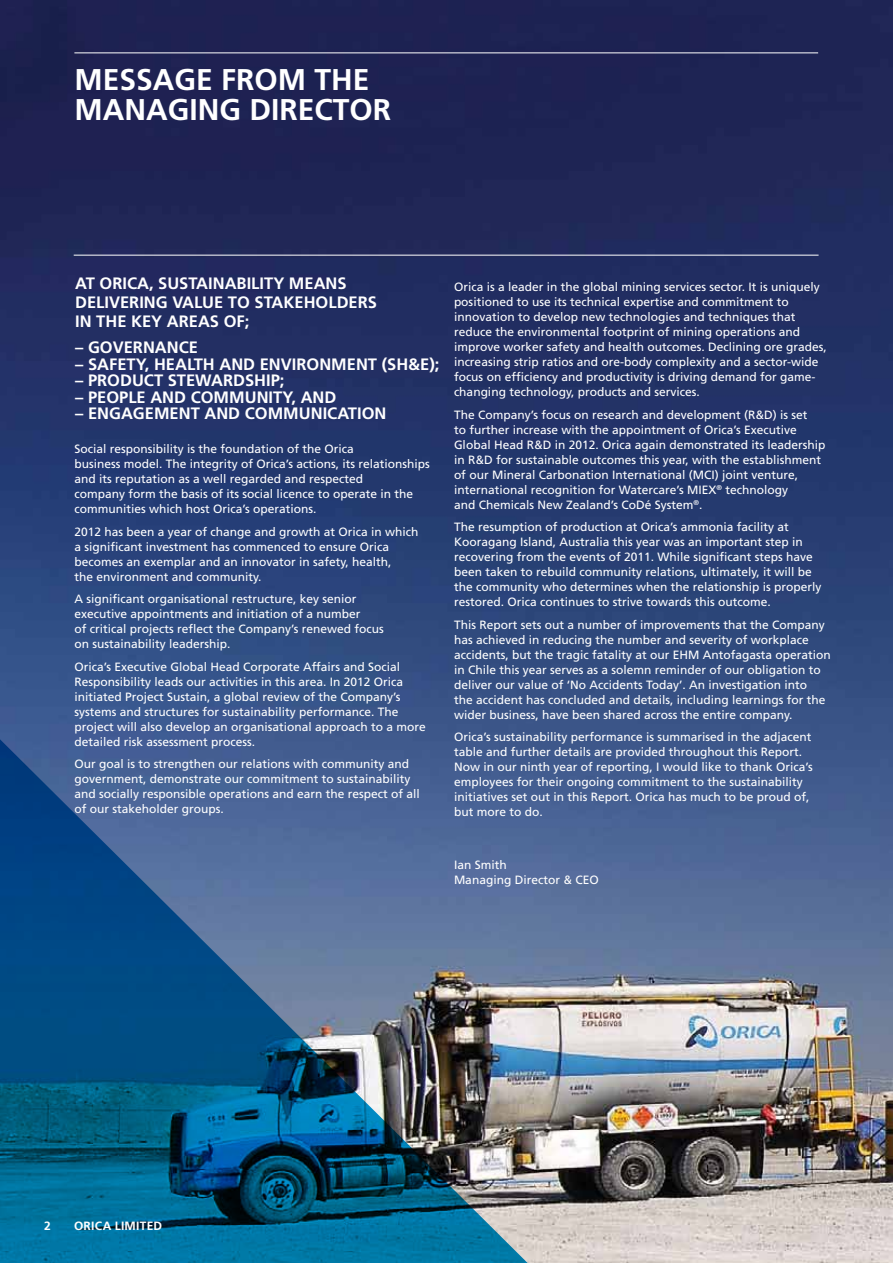
<style>
.page{position:relative;width:893px;height:1263px;background:#fff}
.page>*{position:absolute;margin:0;border:0;box-sizing:border-box;transform-origin:0 0}
.t1{font:700 30px/30px "Frutiger";color:#fff}
.t2{font:700 16.5px/18.8px "Frutiger";color:#fff}
.t3{font:12px/15px "Frutiger";color:#fff}
.t4{font:700 12px "Frutiger";letter-spacing:.02em;color:#fff}
</style>
<div class="page">
<img style="left:0;top:0;width:893px;height:1263px">
<svg style="left:0;top:473px;width:552px;height:790px;background:#315b88"></svg>
<hr style="left:74px;top:255px;width:745px;height:1px;background:#fff">
<hr style="left:74px;top:53px;width:744px;height:1px;background:#fff">
<h1 class="t1" style="left:74px;top:64px;width:168px">MESSAGE FROM</h1>
<h1 class="t1" style="left:74px;top:64px;width:296px;text-indent:240px">THE<br>MANAGING DIRECTOR</h1>
<h2 class="t2" style="left:75px;top:274px;width:271px">AT ORICA, SUSTAINABILITY MEANS<br>DE LIVERING VALUE TO STAKEHO</h2>
<h2 class="t2" style="left:328px;top:293px;width:19px">LDERS</h2>
<h2 class="t2" style="left:75px;top:311px;width:176px">IN THE KEY AREAS OF;</h2>
<h2 class="t2" style="left:75px;top:338px;width:37px">– GOVER</h2>
<h2 class="t2" style="left:143px;top:338px;width:54px">NANCE</h2>
<h2 class="t2" style="left:75px;top:354px;width:366px">– SAFETY, HEALTH AND ENVIRO NME NT (SH&amp;E);</h2>
<h2 class="t2" style="left:75px;top:371px;width:34px">– PROD</h2>
<h2 class="t2" style="left:132px;top:371px;width:103px">UCT STEWARDSH</h2>
<h2 class="t2" style="left:266px;top:371px;width:20px">IP;</h2>
<h2 class="t2" style="left:75px;top:387px;width:33px">– PEOP</h2>
<h2 class="t2" style="left:128px;top:387px;width:88px">LE AND COMM</h2>
<h2 class="t2" style="left:245px;top:387px;width:91px">UNITY, AND</h2>
<h2 class="t2" style="left:75px;top:404px;width:70px">– ENGAGEME</h2>
<h2 class="t2" style="left:179px;top:404px;width:92px">NT AND COMM</h2>
<h2 class="t2" style="left:299px;top:404px;width:89px">UNICATION</h2>
<p class="t3" style="left:74px;top:442px;width:357px">Social responsibility is the foundation of the Orica<br>business model. The integrity of Orica’s actions, its relationships and its reputation as a well regarded and respected<br>company form the basis of its social licence to operate in the communities which host Orica’s operations.</p>
<p class="t3" style="left:74px;top:524px;width:346px">2012 has been a year of change and growth at Orica in which a significant investment has commenced to ensure Orica becomes an exemplar and an innovator in safety, health,<br>the environment and community.</p>
<p class="t3" style="left:74px;top:592px;width:311px">A significant organisational restructure, key senior executive appointments and initiation of a number<br>of critical projects reflect the Company’s renewed focus on sustainability leadership.</p>
<p class="t3" style="left:74px;top:659px;width:353px">Orica’s Executive Global Head Corporate Affairs and Social Responsibility leads our activities in this area. I n 2012 Orica initiated Project Sustain, a global review of the Company’s systems and structures for sustainability performance. The project will also develop an organisational approach to a more detailed risk assessment process.</p>
<p class="t3" style="left:74px;top:757px;width:347px">Our goal is to strengthen our relations with community and government, demonstrate our commitment to sustainability and socially responsible operations and earn the respect of all of our stakeholder groups.</p>
<p class="t3" style="left:454px;top:280px;width:374px">Orica is a leader in the global mining services sector. It is uniquely positioned to use its technical expertise and commitment to innovation to develop new technologies and techniques that reduce the environmental footprint of mining operations and improve worker safety and health outcomes. Declining ore grades, increasing strip ratios and ore-body complexity and a sector-wide focus on efficiency and productivity is driving demand for game&shy;changing technology, products and services.</p>
<p class="t3" style="left:454px;top:407px;width:373px">The Company’s focus on research and development (R&amp;D) is set<br>to further increase with the appointment of Orica’s Executive Global Head R&amp;D in 2012. Orica again demonstrated its leadership in R&amp;D for sustainable outcomes this year, with the establishment of our M ineral Carbonation I nternational (MCI) joint venture, international recognition for Watercare’s MIEX<sup>®</sup> technology<br>and Chemicals New Zealand’s CoDé System<sup>®</sup>.</p>
<p class="t3" style="left:454px;top:520px;width:369px">The resumption of production at Orica’s ammonia facility at Kooragang Island, Australia this year was an important step in recovering from the events of 2011. While significant steps have been taken to rebuild community relations, ultimately, it will be the community who determines when the relationship is properly restored. Orica continues to strive towards this outcome.</p>
<p class="t3" style="left:454px;top:617px;width:378px">This Report sets out a number of improvements that the Company has achieved in reducing the number and severity of workplace accidents, but the tragic fatality at our E HM Antofagasta operation in Chile this year serves as a solemn reminder of our obligation to deliver our value of ‘No Accidents Today’. An investigation into<br>the accident has concluded and details, including learnings for the wider business, have been shared across the entire company.</p>
<p class="t3" style="left:454px;top:730px;width:360px">Orica’s sustainability performance is summarised in the adjacent table and further details are provided throughout this Report.<br>Now in our ninth year of reporting, I would like to thank Orica’s employees for their ongoing commitment to the sustainability initiatives set out in this Report. Orica has much to be proud of, but more to do.</p>
<p class="t3" style="left:454px;top:857px;width:146px">Ian Smith<br>Managing Director &amp; CEO</p>
<p class="t4" style="left:44px;top:1219px;width:8px">2</p>
<p class="t4" style="left:74px;top:1219px;width:81px">ORICA LIM ITED</p>
</div>
